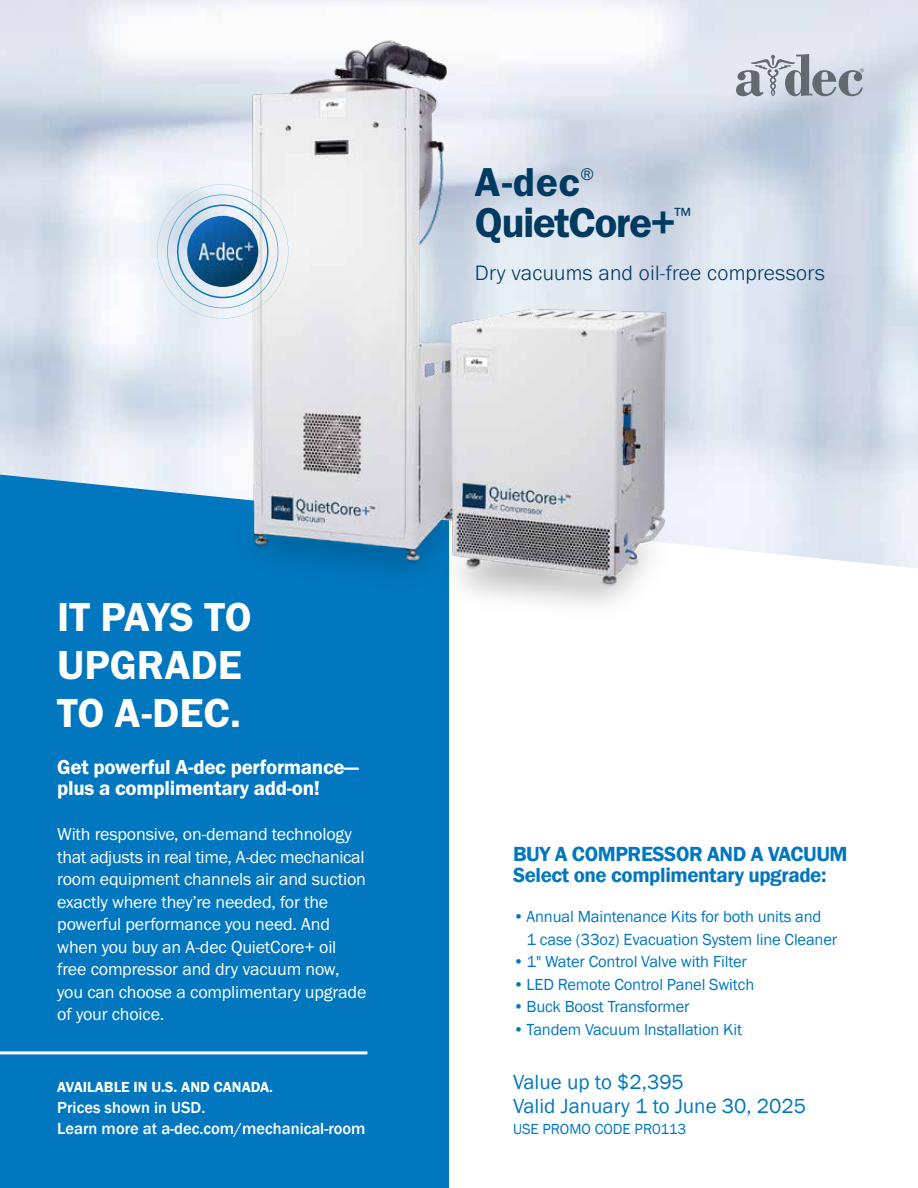
<style>
.page{position:relative;width:918px;height:1188px;background:#fff}
.page>*{position:absolute;margin:0;border:0;box-sizing:border-box;transform-origin:0 0}
.t1{font:43.2px "Franklin Gothic URW Dem";letter-spacing:-.035em;color:#003a60}
.t2{font:42px/48px "Franklin Gothic URW Dem";color:#fff}
.t3{font:41.85px "Franklin Gothic URW Dem";color:#003a60}
.t4{font:300 21.6px "Franklin Gothic URW";letter-spacing:.01em;color:#003a60}
.t5{font:600 21px/21px "Franklin Gothic";letter-spacing:-.02em;color:#0077be}
.t6{font:21px/21px "Franklin Gothic URW Dem";letter-spacing:-.015em;color:#fff}
.t7{font:21px/24px "Franklin Gothic";color:#0077be}
.t8{font:18px/22.5px "Franklin Gothic URW Boo";letter-spacing:-.01em;color:#fff}
.t9{font:17.55px "Franklin Gothic URW Boo";color:#003a60}
.t10{font:16.5px/22.5px "Franklin Gothic";letter-spacing:-.01em;color:#0077be}
.t11{font:500 16.5px/21px "Franklin Gothic";color:#fff}
.t12{font:600 15px "Franklin Gothic";color:#fff}
.t13{font:15px "Franklin Gothic";color:#0077be}
.s1{font-weight:500;font-size:16.5px}
</style>
<div class="page">
<div style="left:0;top:451px;width:448px;height:737px;background:#0077be"></div>
<img style="left:0;top:0;width:918px;height:568px">
<svg style="left:736px;top:54px;width:128px;height:42px;background:#b2b7c0"></svg>
<img style="left:164px;top:32px;width:568px;height:596px">
<svg style="left:157px;top:184px;width:131px;height:135px"></svg>
<hr style="left:0;top:1051px;width:367px;height:3px;background:#fff">
<h3 class="t3" style="left:475px;top:157px;width:107px">A-dec</h3>
<p class="t9" style="left:580px;top:164px;width:15px">®</p>
<h1 class="t1" style="left:475px;top:196px;width:218px">QuietCore+<sup>™</sup></h1>
<p class="t4" style="left:475px;top:260px;width:351px">Dry vacuums and oil-free compressors</p>
<h2 class="t2" style="left:57px;top:593px;width:196px">IT PAYS TO<br>UPGRADE<br>TO A-DEC.</h2>
<p class="t6" style="left:57px;top:756px;width:303px">Get powerful A-dec performance— plus a complimentary add-on!</p>
<p class="t8" style="left:57px;top:822px;width:311px">With responsive, on-demand technology that adjusts in real time, A-dec mechanical room equipment channels air and suction exactly where they’re needed, for the powerful performance you need. And when you buy an A-dec QuietCore+ oil free compressor and dry vacuum now, you can choose a complimentary upgrade of your choice.</p>
<p class="t12" style="left:57px;top:1078px;width:217px">AVAILABLE IN U.S. AND CANADA<span class="s1">.</span></p>
<p class="t11" style="left:57px;top:1097px;width:310px">Prices shown in USD.<br>Learn more at a-dec.com/mechanical-room</p>
<p class="t5" style="left:513px;top:843px;width:336px">BUY A COMPRESSOR AND A VACUUM<br>Select one complimentary upgrade:</p>
<p class="t10" style="left:527px;top:906px;width:312px;text-indent:-14px">• Annual Maintenance Kits for both units and<br>1 case (33oz) Evacuation System line Cleaner</p>
<p class="t10" style="left:513px;top:951px;width:235px">• 1" Water Control Valve with Filter</p>
<p class="t10" style="left:513px;top:973px;width:243px">• LED Remote Control Panel Switch</p>
<p class="t10" style="left:513px;top:996px;width:178px">• Buck Boost Transformer</p>
<p class="t10" style="left:513px;top:1018px;width:231px">• Tandem Vacuum Installation Kit</p>
<p class="t7" style="left:513px;top:1070px;width:295px">Value up to $2,395<br>Valid January 1 to June 30, 2025</p>
<p class="t13" style="left:513px;top:1119px;width:175px">USE PROMO CODE PR0113</p>
</div>
